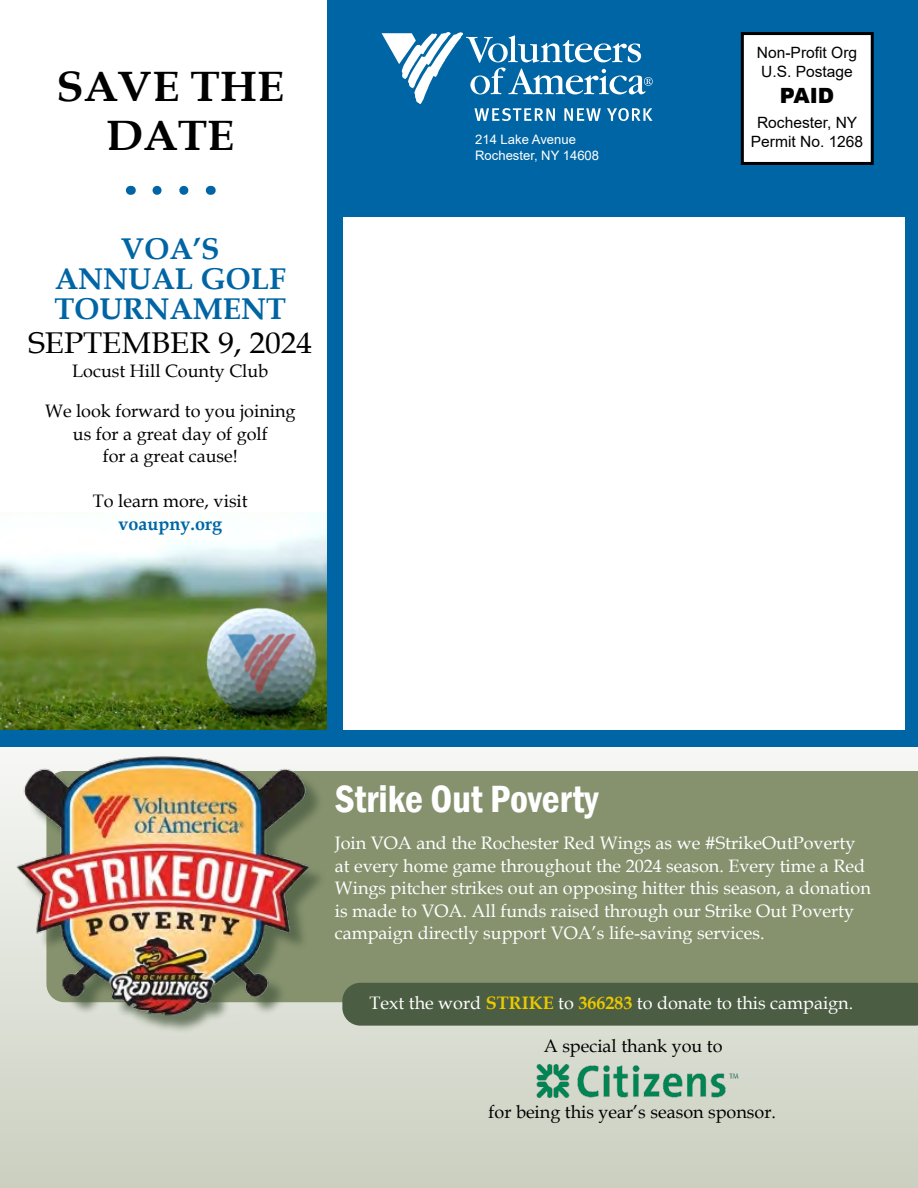
<style>
.page{position:relative;width:918px;height:1188px;background:#fff}
.page>*{position:absolute;margin:0;border:0;box-sizing:border-box;transform-origin:0 0}
.t1{font:700 42.45px/48.9px "Book Antiqua";color:#000;text-align:center;scale:1.04 1}
.t2{font:600 condensed 39px "Franklin Gothic";color:#fff}
.t3{font:700 30px/30px "Book Antiqua";color:#0065a4;text-align:center}
.t4{font:30px "Book Antiqua";color:#000;scale:1.04 1}
.t5{font:900 21px "Arial";color:#000}
.t6{font:18px/22.5px "Book Antiqua";color:#fff}
.t7{font:18px/22.5px "Book Antiqua";color:#000;text-align:center}
.t8{font:700 18px "Book Antiqua";color:#0065a4}
.t9{font:15.6px/18.8px "Arial";color:#000}
.t10{font:13.05px "Arial";color:#fff}
.s1{font-weight:700;color:#e9c900}
</style>
<div class="page">
<img style="left:0;top:527px;width:327px;height:203px">
<svg style="left:0;top:756px;width:918px;height:432px;background:#d4d8cb"></svg>
<div style="left:336px;top:0;width:582px;height:217px;background:#0065a4"></div>
<div style="left:742px;top:34px;width:130px;height:129px;background:#fff"></div>
<div style="left:741px;top:32px;width:133px;height:133px;border:3px solid #000"></div>
<svg style="left:382px;top:32px;width:271px;height:89px"></svg>
<div style="left:327px;top:0;width:15px;height:737px;background:#0065a4"></div>
<div style="left:0;top:730px;width:918px;height:17px;background:#0065a4"></div>
<div style="left:327px;top:771px;width:591px;height:231px;background:#86926e"></div>
<div style="left:342px;top:983px;width:576px;height:43px;background:#4b5d42"></div>
<div style="left:20px;top:759px;width:307px;height:275px;background:#daded3"></div>
<img style="left:0;top:755px;width:327px;height:271px">
<img style="left:537px;top:1065px;width:202px;height:32px">
<div style="left:906px;top:0;width:12px;height:744px;background:#0065a4"></div>
<svg style="left:157px;top:186px;width:32px;height:9px"></svg>
<h1 class="t1" style="left:56px;top:62px;width:221px">SAVE THE<br>DATE</h1>
<h3 class="t3" style="left:54px;top:234px;width:233px">VOA’S<br>ANNUAL GOLF<br>TOURNAMENT</h3>
<h3 class="t4" style="left:28px;top:321px;width:274px">SEPTEMBER 9, 2024</h3>
<p class="t7" style="left:72px;top:359px;width:197px">Locust Hill County Club</p>
<p class="t7" style="left:45px;top:399px;width:252px">We look forward to you joining us for a great day of golf<br>for a great cause!</p>
<p class="t7" style="left:93px;top:489px;width:156px">To learn more, visit</p>
<p class="t8" style="left:119px;top:511px;width:105px">voaupny.org</p>
<p class="t9" style="left:757px;top:44px;width:102px">Non-Profit Org<br>U.S. Postage</p>
<p class="t5" style="left:780px;top:81px;width:56px">PAID</p>
<p class="t9" style="left:757px;top:113px;width:102px">Rochester, NY</p>
<p class="t10" style="left:475px;top:130px;width:102px">214 Lake Avenue</p>
<p class="t9" style="left:751px;top:132px;width:114px">Permit No. 1268</p>
<p class="t10" style="left:475px;top:146px;width:125px">Rochester, NY 14608</p>
<h2 class="t2" style="left:335px;top:773px;width:265px">Strike Out Poverty</h2>
<p class="t6" style="left:335px;top:831px;width:538px">Join VOA and the Rochester Red Wings as we #StrikeOutPoverty at every home game throughout the 2024 season. Every time a Red Wings pitcher strikes out an opposing hitter this season, a donation is made to VOA. All funds raised through our Strike Out Poverty campaign directly support VOA’s life-saving services.</p>
<p class="t6" style="left:370px;top:991px;width:485px">Text the word <span class="s1">STRIKE</span> to <span class="s1">366283</span> to donate to this campaign.</p>
<p class="t7" style="left:544px;top:1034px;width:180px">A special thank you to</p>
<p class="t7" style="left:489px;top:1100px;width:289px">for being this year’s season sponsor.</p>
</div>
